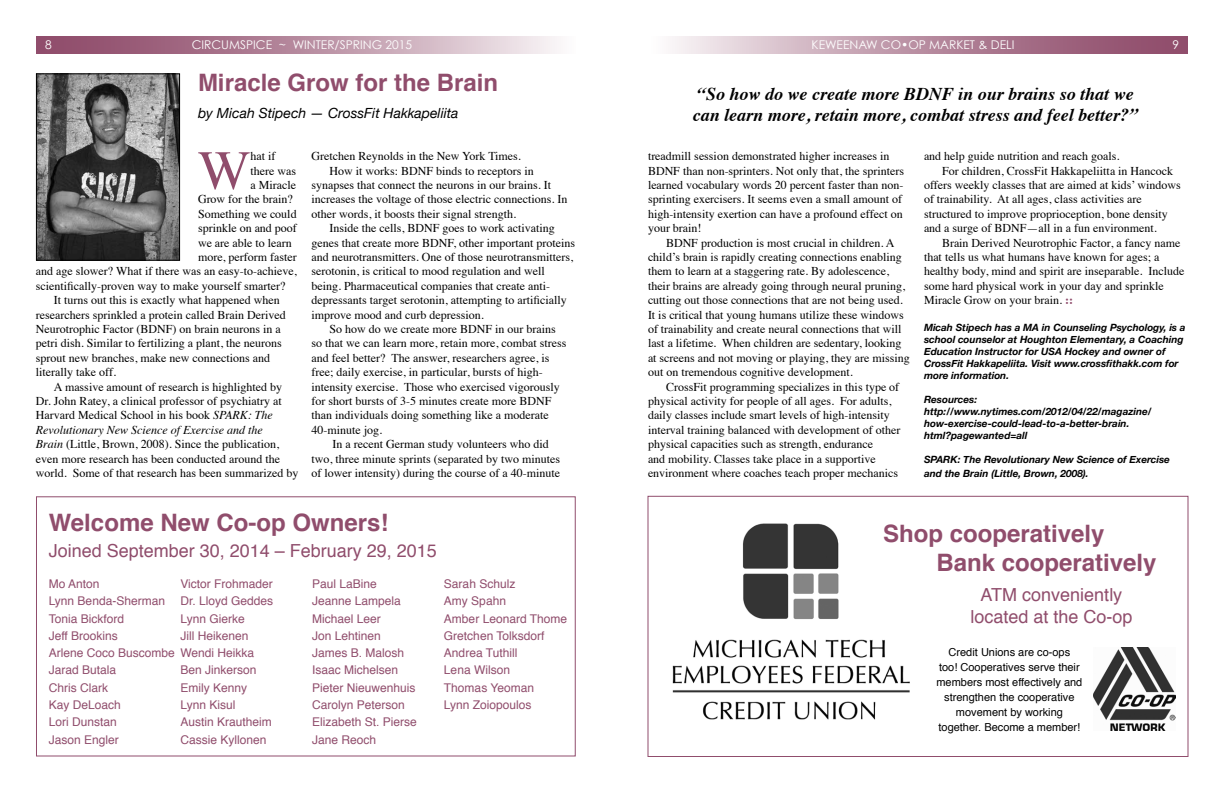
<style>
.page{position:relative;width:1224px;height:792px;background:#fff}
.page>*{position:absolute;margin:0;border:0;box-sizing:border-box;transform-origin:0 0}
.t1{font:55.5px "Times";color:#904d6c}
.t2{font:700 24px/28.8px "Helvetica";color:#904d6c}
.t3{font:italic 700 18px/21.6px "Times";color:#000}
.t4{font:18px/21.6px "Helvetica";color:#904d6c;text-align:center}
.t5{font:italic 14px "Helvetica Neue";color:#000}
.t6{font:12px/14.4px "Times";color:#000}
.t7{font:12px/17.3px "Helvetica";color:#904d6c}
.t8{font:12px "Century Gothic";color:#fff}
.t9{font:italic 12px "Times";color:#000}
.t10{font:11px/15px "Helvetica";color:#000;text-align:center}
.t11{font:italic 700 10px/12px "Helvetica Neue";color:#000}
.s1{font-style:italic}
.s2{font-weight:700;color:#904d6c}
</style>
<div class="page">
<svg style="left:36px;top:36px;width:521px;height:18px;background:#ba90a3"></svg>
<svg style="left:672px;top:36px;width:515px;height:18px;background:#ba91a4"></svg>
<img style="left:1093px;top:648px;width:83px;height:82px">
<img style="left:38px;top:75px;width:140px;height:184px">
<div style="left:36px;top:73px;width:144px;height:188px;border:1px solid #000"></div>
<div style="left:36px;top:496px;width:540px;height:260px;border:1px solid #904d6c"></div>
<div style="left:648px;top:496px;width:540px;height:261px;border:1px solid #904d6c"></div>
<img style="left:672px;top:523px;width:238px;height:197px">
<p class="t8" style="left:45px;top:38px;width:8px">8</p>
<p class="t8" style="left:192px;top:38px;width:222px">CIRCUMSPICE ~ WINTER/SPRING 2015</p>
<p class="t8" style="left:812px;top:38px;width:204px">KEWEENAW CO•OP MARKET &amp; DELI</p>
<p class="t8" style="left:1172px;top:38px;width:8px">9</p>
<h2 class="t2" style="left:198px;top:69px;width:302px">Miracle Grow for the Brain</h2>
<p class="t5" style="left:198px;top:103px;width:262px">by Micah Stipech — CrossFit Hakkapeliita</p>
<h1 class="t1" style="left:198px;top:118px;width:54px">W</h1>
<p class="t6" style="left:250px;top:148px;width:26px">hat if</p>
<p class="t6" style="left:250px;top:162px;width:47px">there was</p>
<p class="t6" style="left:250px;top:177px;width:47px">a Miracle</p>
<p class="t6" style="left:198px;top:191px;width:96px">Grow for the brain?</p>
<p class="t6" style="left:198px;top:206px;width:100px">Something we could</p>
<p class="t6" style="left:198px;top:220px;width:100px">sprinkle on and poof</p>
<p class="t6" style="left:198px;top:234px;width:95px">we are able to learn</p>
<p class="t6" style="left:198px;top:249px;width:100px">more, perform faster</p>
<p class="t6" style="left:36px;top:263px;width:262px">and age slower? What if there was an easy-to-achieve,</p>
<p class="t6" style="left:36px;top:278px;width:251px">scientifically-proven way to make yourself smarter?</p>
<p class="t6" style="left:54px;top:292px;width:227px">It turns out this is exactly what happened when</p>
<p class="t6" style="left:36px;top:306px;width:251px">researchers sprinkled a protein called Brain Derived</p>
<p class="t6" style="left:36px;top:321px;width:246px">Neurotrophic Factor (BDNF) on brain neurons in a</p>
<p class="t6" style="left:36px;top:335px;width:247px">petri dish. Similar to fertilizing a plant, the neurons</p>
<p class="t6" style="left:36px;top:350px;width:236px">sprout new branches, make new connections and</p>
<p class="t6" style="left:36px;top:364px;width:82px">literally take off.</p>
<p class="t6" style="left:54px;top:378px;width:230px">A massive amount of research is highlighted by</p>
<p class="t6" style="left:36px;top:393px;width:247px">Dr. John Ratey, a clinical professor of psychiatry at</p>
<p class="t6" style="left:36px;top:407px;width:238px">Harvard Medical School in his book <span class="s1">SPARK: The</span></p>
<p class="t9" style="left:36px;top:419px;width:228px">Revolutionary New Science of Exercise and the</p>
<p class="t6" style="left:36px;top:436px;width:245px"><span class="s1">Brain</span> (Little, Brown, 2008). Since the publication,</p>
<p class="t6" style="left:36px;top:450px;width:246px">even more research has been conducted around the</p>
<p class="t6" style="left:36px;top:465px;width:264px">world. Some of that research has been summarized by</p>
<p class="t6" style="left:312px;top:148px;width:211px">Gretchen Reynolds in the New York Times.</p>
<p class="t6" style="left:330px;top:162px;width:206px">How it works: BDNF binds to receptors in</p>
<p class="t6" style="left:312px;top:177px;width:241px">synapses that connect the neurons in our brains. It</p>
<p class="t6" style="left:312px;top:191px;width:257px">increases the voltage of those electric connections. In</p>
<p class="t6" style="left:312px;top:206px;width:206px">other words, it boosts their signal strength.</p>
<p class="t6" style="left:330px;top:220px;width:227px">Inside the cells, BDNF goes to work activating</p>
<p class="t6" style="left:312px;top:234px;width:265px">genes that create more BDNF, other important proteins</p>
<p class="t6" style="left:312px;top:249px;width:263px">and neurotransmitters. One of those neurotransmitters,</p>
<p class="t6" style="left:312px;top:263px;width:235px">serotonin, is critical to mood regulation and well</p>
<p class="t6" style="left:312px;top:278px;width:240px">being. Pharmaceutical companies that create anti-</p>
<p class="t6" style="left:312px;top:292px;width:257px">depressants target serotonin, attempting to artificially</p>
<p class="t6" style="left:312px;top:306px;width:174px">improve mood and curb depression.</p>
<p class="t6" style="left:330px;top:321px;width:228px">So how do we create more BDNF in our brains</p>
<p class="t6" style="left:312px;top:335px;width:256px">so that we can learn more, retain more, combat stress</p>
<p class="t6" style="left:312px;top:350px;width:239px">and feel better? The answer, researchers agree, is</p>
<p class="t6" style="left:312px;top:364px;width:233px">free; daily exercise, in particular, bursts of high-</p>
<p class="t6" style="left:312px;top:378px;width:250px">intensity exercise. Those who exercised vigorously</p>
<p class="t6" style="left:312px;top:393px;width:241px">for short bursts of 3-5 minutes create more BDNF</p>
<p class="t6" style="left:312px;top:407px;width:239px">than individuals doing something like a moderate</p>
<p class="t6" style="left:312px;top:422px;width:72px">40-minute jog.</p>
<p class="t6" style="left:333px;top:436px;width:218px">In a recent German study volunteers who did</p>
<p class="t6" style="left:312px;top:450px;width:250px">two, three minute sprints (separated by two minutes</p>
<p class="t6" style="left:312px;top:465px;width:250px">of lower intensity) during the course of a 40-minute</p>
<h2 class="t2" style="left:49px;top:508px;width:341px">Welcome New Co-op Owners!</h2>
<h3 class="t4" style="left:49px;top:541px;width:390px">Joined September 30, 2014 – February 29, 2015</h3>
<p class="t7" style="left:49px;top:576px;width:128px">Mo Anton<br>Lynn Benda-Sherman<br>Tonia Bickford<br>Jeff Brookins<br>Arlene Coco Buscombe<br>Jarad Butala<br>Chris Clark<br>Kay DeLoach<br>Lori Dunstan<br>Jason Engler</p>
<p class="t7" style="left:180px;top:576px;width:94px">Victor Frohmader<br>Dr. Lloyd Geddes<br>Lynn Gierke<br>Jill Heikenen<br>Wendi Heikka<br>Ben Jinkerson<br>Emily Kenny<br>Lynn Kisul<br>Austin Krautheim<br>Cassie Kyllonen</p>
<p class="t7" style="left:312px;top:576px;width:106px">Paul LaBine<br>Jeanne Lampela<br>Michael Leer<br>Jon Lehtinen<br>James B. Malosh<br>Isaac Michelsen<br>Pieter Nieuwenhuis<br>Carolyn Peterson<br>Elizabeth St. Pierse<br>Jane Reoch</p>
<p class="t7" style="left:444px;top:576px;width:125px">Sarah Schulz<br>Amy Spahn<br>Amber Leonard Thome<br>Gretchen Tolksdorf<br>Andrea Tuthill<br>Lena Wilson<br>Thomas Yeoman<br>Lynn Zoiopoulos</p>
<h3 class="t3" style="left:693px;top:81px;width:447px">“So how do we create more BDNF in our brains so that we can learn more, retain more, combat stress and feel better?”</h3>
<p class="t6" style="left:648px;top:148px;width:258px">treadmill session demonstrated higher increases in BDNF than non-sprinters. Not only that, the sprinters learned vocabulary words 20 percent faster than non&shy;sprinting exercisers. It seems even a small amount of high-intensity exertion can have a profound effect on your brain!</p>
<p class="t6" style="left:648px;top:234px;width:263px;text-indent:18px">BDNF production is most crucial in children. A child’s brain is rapidly creating connections enabling them to learn at a staggering rate. By adolescence, their brains are already going through neural pruning, cutting out those connections that are not being used.<br>It is critical that young humans utilize these windows of trainability and create neural connections that will last a lifetime. When children are sedentary, looking at screens and not moving or playing, they are missing out on tremendous cognitive development.</p>
<p class="t6" style="left:648px;top:378px;width:254px;text-indent:18px">CrossFit programming specializes in this type of physical activity for people of all ages. For adults, daily classes include smart levels of high-intensity interval training balanced with development of other physical capacities such as strength, endurance<br>and mobility. Classes take place in a supportive environment where coaches teach proper mechanics</p>
<p class="t6" style="left:924px;top:148px;width:197px">and help guide nutrition and reach goals.</p>
<p class="t6" style="left:942px;top:162px;width:233px">For children, CrossFit Hakkapeliitta in Hancock</p>
<p class="t6" style="left:924px;top:177px;width:258px">offers weekly classes that are aimed at kids’ windows</p>
<p class="t6" style="left:924px;top:191px;width:219px">of trainability. At all ages, class activities are</p>
<p class="t6" style="left:924px;top:206px;width:245px">structured to improve proprioception, bone density</p>
<p class="t6" style="left:924px;top:220px;width:234px">and a surge of BDNF—all in a fun environment.</p>
<p class="t6" style="left:942px;top:234px;width:240px">Brain Derived Neurotrophic Factor, a fancy name</p>
<p class="t6" style="left:924px;top:249px;width:237px">that tells us what humans have known for ages; a</p>
<p class="t6" style="left:924px;top:263px;width:262px">healthy body, mind and spirit are inseparable. Include</p>
<p class="t6" style="left:924px;top:278px;width:241px">some hard physical work in your day and sprinkle</p>
<p class="t6" style="left:924px;top:292px;width:151px">Miracle Grow on your brain. <span class="s2">::</span></p>
<p class="t11" style="left:924px;top:321px;width:263px">Micah Stipech has a MA in Counseling Psychology, is a school counselor at Houghton Elementary, a Coaching Education Instructor for USA Hockey and owner of CrossFit Hakkapeliita. Visit www.crossfithakk.com for more information.</p>
<p class="t11" style="left:924px;top:393px;width:229px">Resources: http://www.nytimes.com/2012/04/22/magazine/ how-exercise-could-lead-to-a-better-brain. html?pagewanted=all</p>
<p class="t11" style="left:924px;top:452px;width:247px;line-height:14.4px">SPARK: The Revolutionary New Science of Exercise and the Brain (Little, Brown, 2008).</p>
<h2 class="t2" style="left:936px;top:520px;width:222px;text-indent:-53px">Shop cooperatively<br>Bank cooperatively</h2>
<h3 class="t4" style="left:970px;top:584px;width:164px">ATM conveniently located at the Co-op</h3>
<p class="t10" style="left:936px;top:645px;width:147px">Credit Unions are co-ops<br>too! Cooperatives serve their members most effectively and strengthen the cooperative movement by working together. Become a member!</p>
</div>
